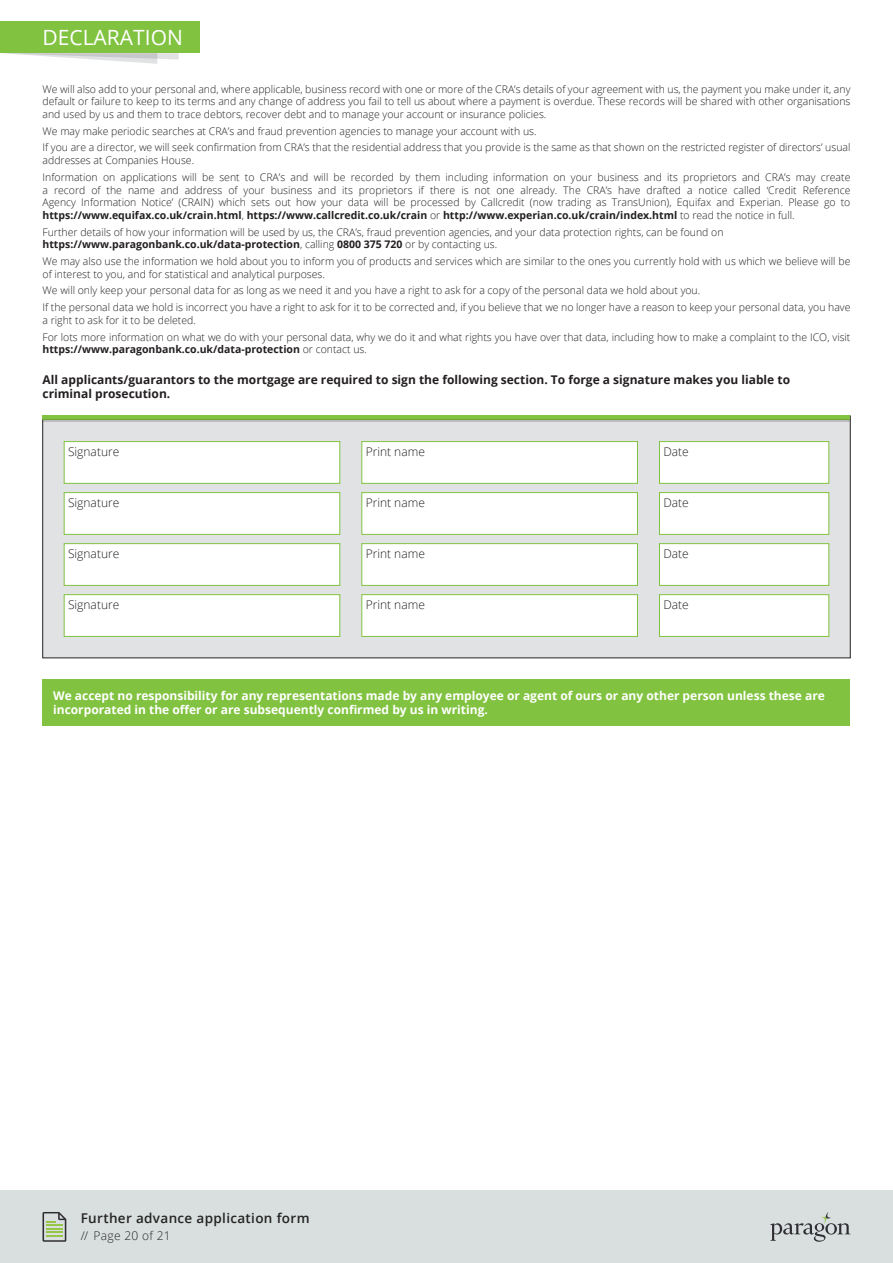
<style>
.page{position:relative;width:893px;height:1263px;background:#fff}
.page>*{position:absolute;margin:0;border:0;box-sizing:border-box;transform-origin:0 0}
.t1{font:21px "Open Sans";color:#fff}
._01_Copy_Footer_Titl{font:600 13.5px "Open Sans";letter-spacing:.025em;color:#252423}
.t2{font:700 12px/14.4px "Open Sans";color:#fff}
.t3{font:700 12px/14.4px "Open Sans";color:#231f20}
.t4{font:300 12px "Open Sans";color:#231f20}
.t5{font:300 12px "Open Sans";letter-spacing:.025em;color:#252423}
.t6{font:300 10.5px/12.6px "Open Sans";color:#231f20}
.s1{font-weight:700}
</style>
<div class="page">
<div style="left:0;top:1191px;width:893px;height:72px;background:#d9dfdf"></div>
<svg style="left:43px;top:1212px;width:23px;height:30px"></svg>
<svg style="left:770px;top:1212px;width:80px;height:30px"></svg>
<div style="left:0;top:21px;width:200px;height:32px;background:#81c340"></div>
<svg style="left:3px;top:53px;width:176px;height:11px"></svg>
<div style="left:43px;top:416px;width:807px;height:242px;background:#e1e2e4"></div>
<svg style="left:43px;top:416px;width:807px;height:4px;background:#7cbb3e"></svg>
<hr style="left:43px;top:420px;width:807px;height:2px;background:#252423">
<div style="left:64px;top:441px;width:276px;height:43px;background:#fff;border:1px solid #81c340"></div>
<div style="left:361px;top:441px;width:277px;height:43px;background:#fff;border:1px solid #81c340"></div>
<div style="left:659px;top:441px;width:170px;height:43px;background:#fff;border:1px solid #81c340"></div>
<div style="left:64px;top:492px;width:276px;height:43px;background:#fff;border:1px solid #81c340"></div>
<div style="left:361px;top:492px;width:277px;height:43px;background:#fff;border:1px solid #81c340"></div>
<div style="left:659px;top:492px;width:170px;height:43px;background:#fff;border:1px solid #81c340"></div>
<div style="left:64px;top:543px;width:276px;height:43px;background:#fff;border:1px solid #81c340"></div>
<div style="left:361px;top:543px;width:277px;height:43px;background:#fff;border:1px solid #81c340"></div>
<div style="left:659px;top:543px;width:170px;height:43px;background:#fff;border:1px solid #81c340"></div>
<div style="left:64px;top:594px;width:276px;height:43px;background:#fff;border:1px solid #81c340"></div>
<div style="left:361px;top:594px;width:277px;height:43px;background:#fff;border:1px solid #81c340"></div>
<div style="left:659px;top:594px;width:170px;height:43px;background:#fff;border:1px solid #81c340"></div>
<div style="left:43px;top:679px;width:807px;height:47px;background:#81c340"></div>
<p class="t1" style="left:43px;top:23px;width:142px">DECLARATION</p>
<p class="t6" style="left:43px;top:82px;width:809px;text-align:justify">We will also add to your personal and, where applicable, business record with one or more of the CRA’s details of your agreement with us, the payment you make under it, any default or failure to keep to its terms and any change of address you fail to tell us about where a payment is overdue. These records will be shared with other organisations and used by us and them to trace debtors, recover debt and to manage your account or insurance policies.</p>
<p class="t6" style="left:43px;top:124px;width:496px">We may make periodic searches at CRA’s and fraud prevention agencies to manage your account with us.</p>
<p class="t6" style="left:43px;top:141px;width:809px">If you are a director, we will seek confirmation from CRA’s that the residential address that you provide is the same as that shown on the restricted register of directors’ usual addresses at Companies House.</p>
<p class="t6" style="left:43px;top:171px;width:809px;text-align:justify">Information on applications will be sent to CRA’s and will be recorded by them including information on your business and its proprietors and CRA’s may create a record of the name and address of your business and its proprietors if there is not one already. The CRA’s have drafted a notice called ‘Credit Reference Agency Information Notice’ (CRAIN) which sets out how your data will be processed by Callcredit (now trading as TransUnion), Equifax and Experian. Please go to <span class="s1">https://www.equifax.co.uk/crain.html</span>, <span class="s1">https://www.callcredit.co.uk/crain</span> or <span class="s1">http://www.experian.co.uk/crain/index.html</span> to read the notice in full.</p>
<p class="t6" style="left:43px;top:225px;width:682px">Further details of how your information will be used by us, the CRA’s, fraud prevention agencies, and your data protection rights, can be found on <span class="s1">https://www.paragonbank.co.uk/data-protection</span>, calling <span class="s1">0800 375 720</span> or by contacting us.</p>
<p class="t6" style="left:43px;top:255px;width:809px">We may also use the information we hold about you to inform you of products and services which are similar to the ones you currently hold with us which we believe will be of interest to you, and for statistical and analytical purposes.</p>
<p class="t6" style="left:43px;top:284px;width:659px">We will only keep your personal data for as long as we need it and you have a right to ask for a copy of the personal data we hold about you.</p>
<p class="t6" style="left:43px;top:301px;width:809px">If the personal data we hold is incorrect you have a right to ask for it to be corrected and, if you believe that we no longer have a reason to keep your personal data, you have a right to ask for it to be deleted.</p>
<p class="t6" style="left:43px;top:330px;width:809px">For lots more information on what we do with your personal data, why we do it and what rights you have over that data, including how to make a complaint to the ICO, visit <span class="s1">https://www.paragonbank.co.uk/data-protection</span> or contact us.</p>
<p class="t3" style="left:43px;top:372px;width:749px">All applicants/guarantors to the mortgage are required to sign the following section. To forge a signature makes you liable to criminal prosecution.</p>
<p class="t4" style="left:68px;top:443px;width:53px">Signature</p>
<p class="t4" style="left:366px;top:443px;width:61px">Print name</p>
<p class="t4" style="left:663px;top:443px;width:27px">Date</p>
<p class="t4" style="left:68px;top:495px;width:53px">Signature</p>
<p class="t4" style="left:366px;top:495px;width:61px">Print name</p>
<p class="t4" style="left:663px;top:495px;width:27px">Date</p>
<p class="t4" style="left:68px;top:546px;width:53px">Signature</p>
<p class="t4" style="left:366px;top:546px;width:61px">Print name</p>
<p class="t4" style="left:663px;top:546px;width:27px">Date</p>
<p class="t4" style="left:68px;top:597px;width:53px">Signature</p>
<p class="t4" style="left:366px;top:597px;width:61px">Print name</p>
<p class="t4" style="left:663px;top:597px;width:27px">Date</p>
<p class="t2" style="left:53px;top:688px;width:773px">We accept no responsibility for any representations made by any employee or agent of ours or any other person unless these are incorporated in the offer or are subsequently confirmed by us in writing.</p>
<p class="_01_Copy_Footer_Titl" style="left:81px;top:1209px;width:230px">Further advance application form</p>
<p class="t5" style="left:81px;top:1227px;width:91px">/// Page 20 of 21</p>
</div>
